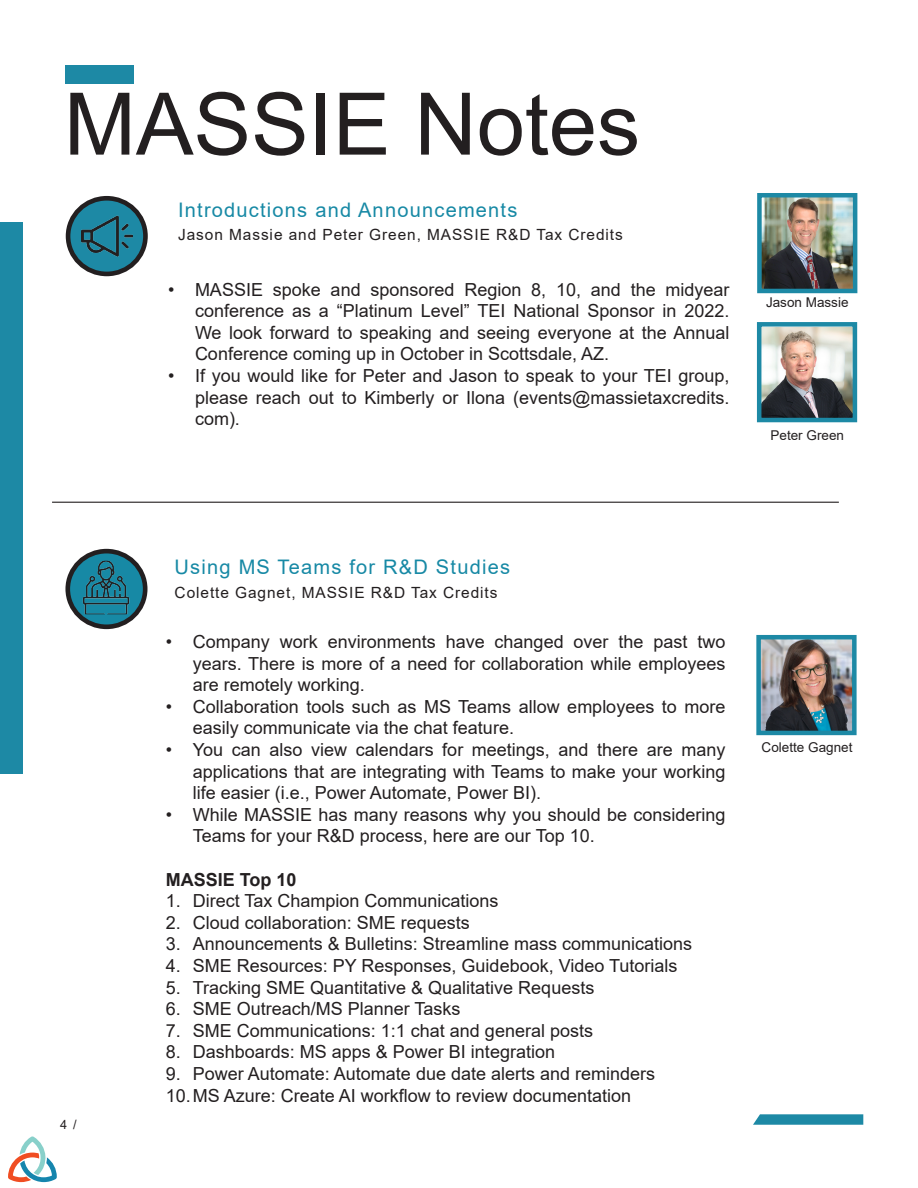
<style>
.page{position:relative;width:918px;height:1188px;background:#fff}
.page>*{position:absolute;margin:0;border:0;box-sizing:border-box;transform-origin:0 0}
.Titles{font:86.4px "Arial";color:#231f20}
.Subheading{font:20.1px "Arial";letter-spacing:.06em;color:#1789a5}
.t1{font:18px/21.6px "Arial";color:#231f20;text-align:justify}
.Body_Text{font:700 18px "Arial";color:#231f20}
.Subheading-2{font:15.45px "Arial";letter-spacing:.06em;color:#231f20}
.Body_Text-2{font:13.5px "Arial";color:#231f20}
.t2{font:12.75px "Arial";color:#231f20}
</style>
<div class="page">
<div style="left:65px;top:65px;width:68px;height:19px;background:#1d89a5"></div>
<div style="left:0;top:223px;width:22px;height:551px;background:#1d89a5"></div>
<svg style="left:753px;top:1114px;width:110px;height:11px"></svg>
<svg style="left:8px;top:1136px;width:49px;height:46px"></svg>
<svg style="left:68px;top:551px;width:77px;height:76px"></svg>
<img style="left:79px;top:561px;width:53px;height:53px">
<div style="left:65px;top:549px;width:82px;height:80px;border:5px solid #231f20;border-radius:50%"></div>
<svg style="left:68px;top:198px;width:77px;height:76px;background:#1e758c"></svg>
<img style="left:81px;top:210px;width:51px;height:52px">
<div style="left:66px;top:196px;width:82px;height:80px;border:5px solid #231f20;border-radius:50%"></div>
<hr style="left:52px;top:502px;width:787px;height:1px;background:#231f20">
<img style="left:762px;top:198px;width:90px;height:90px">
<div style="left:757px;top:193px;width:100px;height:100px;border:4px solid #1d89a5"></div>
<img style="left:762px;top:327px;width:90px;height:90px">
<div style="left:757px;top:322px;width:100px;height:100px;border:4px solid #1d89a5"></div>
<img style="left:761px;top:640px;width:91px;height:90px">
<div style="left:756px;top:635px;width:101px;height:100px;border:4px solid #1d89a5"></div>
<p class="Titles" style="left:64px;top:65px;width:578px">MASSIE Notes</p>
<p class="Subheading" style="left:178px;top:196px;width:341px">Introductions and Announcements</p>
<p class="Subheading-2" style="left:178px;top:224px;width:446px">Jason Massie and Peter Green, MASSIE R&amp;D Tax Credits</p>
<p class="t1" style="left:195px;top:278px;width:536px;text-indent:-27px">• MASSIE spoke and sponsored Region 8, 10, and the midyear conference as a “Platinum Level” TEI National Sponsor in 2022.<br>We look forward to speaking and seeing everyone at the Annual Conference coming up in October in Scottsdale, AZ.</p>
<p class="t1" style="left:195px;top:365px;width:536px;text-indent:-27px">• If you would like for Peter and Jason to speak to your TEI group, please reach out to Kimberly or Ilona (events@massietaxcredits. com).</p>
<p class="Body_Text-2" style="left:766px;top:293px;width:84px">Jason Massie</p>
<p class="Body_Text-2" style="left:771px;top:426px;width:75px">Peter Green</p>
<p class="t2" style="left:60px;top:1116px;width:18px">4 /</p>
<p class="Subheading" style="left:175px;top:553px;width:337px">Using MS Teams for R&amp;D Studies</p>
<p class="Subheading-2" style="left:175px;top:581px;width:324px">Colette Gagnet, MASSIE R&amp;D Tax Credits</p>
<p class="t1" style="left:193px;top:631px;width:534px;text-indent:-27px">• Company work environments have changed over the past two years. There is more of a need for collaboration while employees are remotely working.</p>
<p class="t1" style="left:193px;top:696px;width:534px;text-indent:-27px">• Collaboration tools such as MS Teams allow employees to more easily communicate via the chat feature.</p>
<p class="t1" style="left:193px;top:739px;width:534px;text-indent:-27px">• You can also view calendars for meetings, and there are many applications that are integrating with Teams to make your working life easier (i.e., Power Automate, Power BI).</p>
<p class="t1" style="left:193px;top:804px;width:534px;text-indent:-27px">• While MASSIE has many reasons why you should be considering<br>Teams for your R&amp;D process, here are our Top 10.</p>
<p class="Body_Text" style="left:166px;top:867px;width:132px">MASSIE Top 10</p>
<p class="t1" style="left:166px;top:890px;width:334px">1. Direct Tax Champion Communications</p>
<p class="t1" style="left:166px;top:912px;width:306px">2. Cloud collaboration: SME requests</p>
<p class="t1" style="left:166px;top:933px;width:528px">3. Announcements &amp; Bulletins: Streamline mass communications</p>
<p class="t1" style="left:166px;top:955px;width:513px">4. SME Resources: PY Responses, Guidebook, Video Tutorials</p>
<p class="t1" style="left:166px;top:976px;width:430px">5. Tracking SME Quantitative &amp; Qualitative Requests</p>
<p class="t1" style="left:166px;top:998px;width:296px">6. SME Outreach/MS Planner Tasks</p>
<p class="t1" style="left:166px;top:1020px;width:429px">7. SME Communications: 1:1 chat and general posts</p>
<p class="t1" style="left:166px;top:1041px;width:391px">8. Dashboards: MS apps &amp; Power BI integration</p>
<p class="t1" style="left:166px;top:1063px;width:491px">9. Power Automate: Automate due date alerts and reminders</p>
<p class="t1" style="left:166px;top:1084px;width:467px">10.MS Azure: Create AI workflow to review documentation</p>
<p class="Body_Text-2" style="left:762px;top:738px;width:92px">Colette Gagnet</p>
</div>
